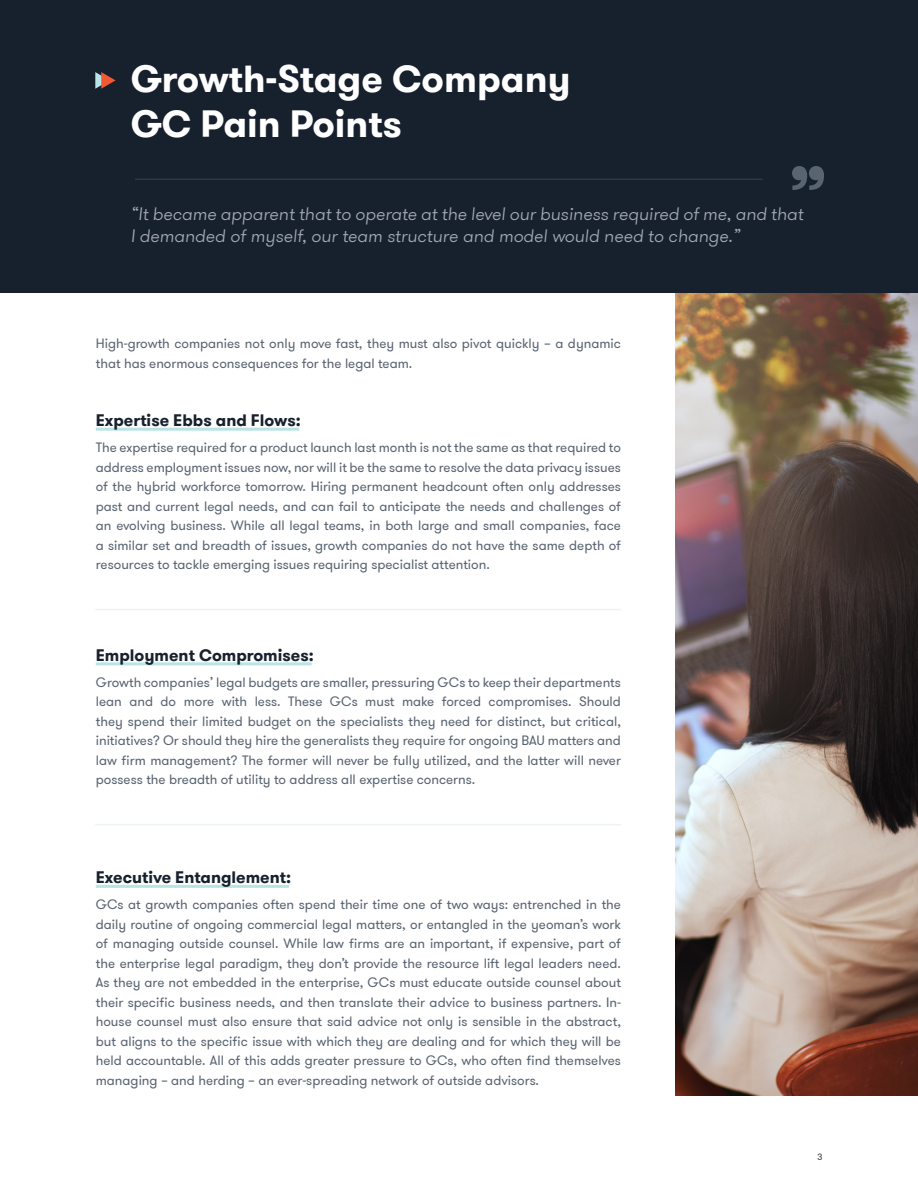
<style>
.page{position:relative;width:918px;height:1188px;background:#fff}
.page>*{position:absolute;margin:0;border:0;box-sizing:border-box;transform-origin:0 0}
.Paragraph{font:700 75px "GT Walsheim Pro";color:#596471}
.Paragraph-2{font:700 37.5px/45px "GT Walsheim Pro";color:#fff}
.Paragraph-3{font:italic 300 18px/21.6px "GT Walsheim Pro";color:#a4abb5}
.Paragraph-4{font:700 16.5px "GT Walsheim Pro";color:#17202d}
.Paragraph-5{font:13.5px/19.5px "GT Walsheim Pro";color:#596471;text-align:justify}
.t1{font:9px "GT Walsheim Pro";color:#303743}
</style>
<div class="page">
<img style="left:675px;top:293px;width:243px;height:802px">
<div style="left:0;top:0;width:918px;height:293px;background:#17202d"></div>
<svg style="left:95px;top:72px;width:21px;height:17px"></svg>
<hr style="left:135px;top:179px;width:628px;height:1px;background:#303743">
<hr style="left:95px;top:609px;width:526px;height:1px;background:#edf4f2">
<hr style="left:95px;top:824px;width:526px;height:1px;background:#edf4f2">
<hr style="left:96px;top:428px;width:203px;height:3px;background:#bae3e6">
<hr style="left:96px;top:662px;width:216px;height:3px;background:#bae3e6">
<hr style="left:96px;top:885px;width:193px;height:3px;background:#bae3e6">
<p class="Paragraph-2" style="left:131px;top:57px;width:441px">Growth-Stage Company<br>GC Pain Points</p>
<p class="Paragraph" style="left:828px;top:210px;width:41px;rotate:-180deg">“</p>
<p class="Paragraph-3" style="left:131px;top:204px;width:674px">“It became apparent that to operate at the level our business required of me, and that<br>I demanded of myself, our team structure and model would need to change.”</p>
<p class="Paragraph-5" style="left:96px;top:334px;width:527px">High-growth companies not only move fast, they must also pivot quickly – a dynamic that has enormous consequences for the legal team.</p>
<p class="Paragraph-4" style="left:96px;top:409px;width:207px">Expertise Ebbs and Flows:</p>
<p class="Paragraph-5" style="left:96px;top:438px;width:527px">The expertise required for a product launch last month is not the same as that required to address employment issues now, nor will it be the same to resolve the data privacy issues of the hybrid workforce tomorrow. Hiring permanent headcount often only addresses past and current legal needs, and can fail to anticipate the needs and challenges of an evolving business. While all legal teams, in both large and small companies, face a similar set and breadth of issues, growth companies do not have the same depth of resources to tackle emerging issues requiring specialist attention.</p>
<p class="Paragraph-4" style="left:96px;top:644px;width:219px">Employment Compromises:</p>
<p class="Paragraph-5" style="left:96px;top:673px;width:527px">Growth companies’ legal budgets are smaller, pressuring GCs to keep their departments lean and do more with less. These GCs must make forced compromises. Should they spend their limited budget on the specialists they need for distinct, but critical, initiatives? Or should they hire the generalists they require for ongoing BAU matters and law firm management? The former will never be fully utilized, and the latter will never possess the breadth of utility to address all expertise concerns.</p>
<p class="Paragraph-4" style="left:96px;top:867px;width:197px">Executive Entanglement:</p>
<p class="Paragraph-5" style="left:96px;top:895px;width:527px">GCs at growth companies often spend their time one of two ways: entrenched in the daily routine of ongoing commercial legal matters, or entangled in the yeoman’s work of managing outside counsel. While law firms are an important, if expensive, part of the enterprise legal paradigm, they don’t provide the resource lift legal leaders need.<br>As they are not embedded in the enterprise, GCs must educate outside counsel about their specific business needs, and then translate their advice to business partners. In&shy;house counsel must also ensure that said advice not only is sensible in the abstract, but aligns to the specific issue with which they are dealing and for which they will be held accountable. All of this adds greater pressure to GCs, who often find themselves managing – and herding – an ever-spreading network of outside advisors.</p>
<p class="t1" style="left:818px;top:1151px;width:7px">3</p>
</div>
